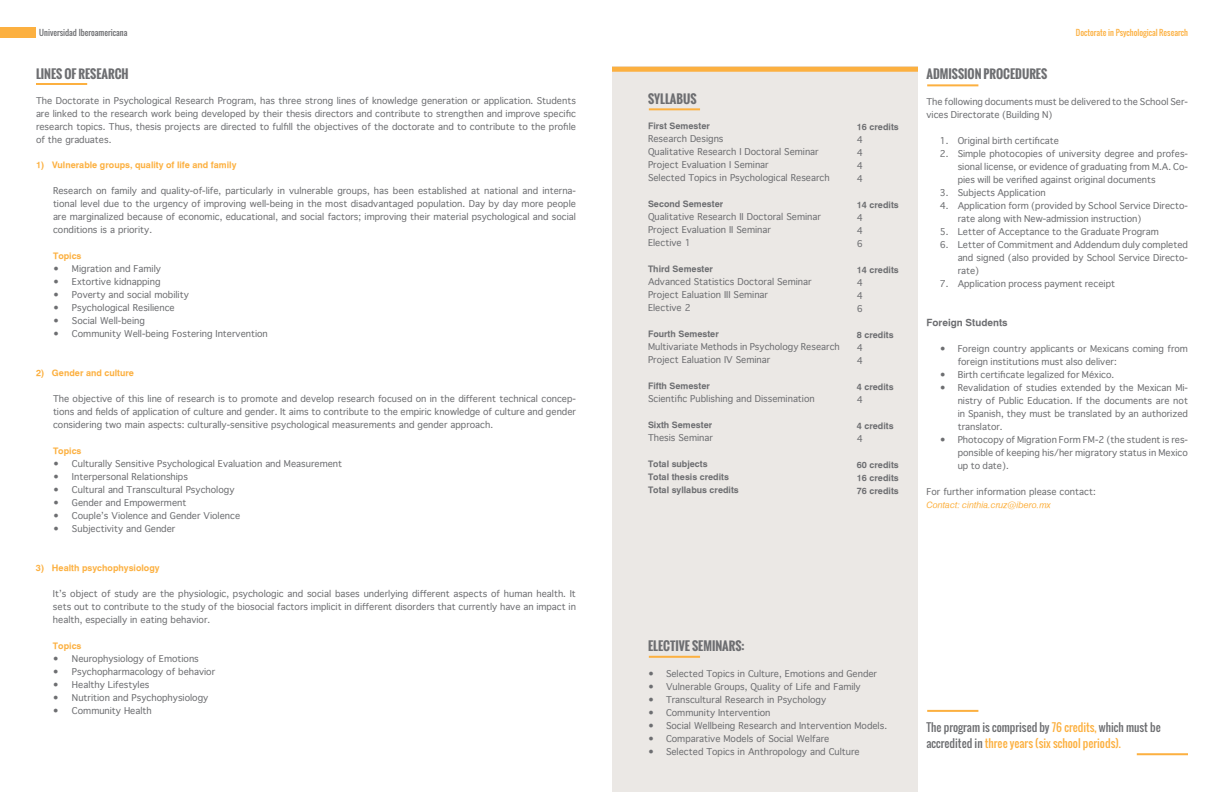
<style>
.page{position:relative;width:1224px;height:792px;background:#fff}
.page>*{position:absolute;margin:0;border:0;box-sizing:border-box;transform-origin:0 0}
.t1{font:700 12px "Oswald";color:#6d6e71}
.t2{font:11px/16px "Oswald";color:#6d6e71}
.t3{font:700 10px "Geneva";color:#6d6e71}
.t4{font:9px/13px "Geneva";color:#6d6e71;text-align:justify}
.t5{font:700 9px/13px "Geneva";color:#6d6e71;text-align:justify}
.t6{font:700 9px "Geneva";color:#fcb040}
.t7{font:italic 9px "Geneva";color:#fcb040}
.t8{font:8px "Oswald";color:#fcb040}
.t9{font:8px "Oswald";color:#6d6e71}
.s1{color:#fcb040}
</style>
<div class="page">
<div style="left:0;top:27px;width:36px;height:11px;background:#fcb040"></div>
<div style="left:612px;top:67px;width:306px;height:725px;background:#ebe8e5"></div>
<div style="left:612px;top:67px;width:306px;height:5px;background:#fcb040"></div>
<hr style="left:927px;top:710px;width:51px;height:2px;background:#fcb040">
<hr style="left:927px;top:84px;width:51px;height:2px;background:#fcb040">
<hr style="left:649px;top:108px;width:51px;height:2px;background:#fcb040">
<hr style="left:649px;top:656px;width:51px;height:2px;background:#fcb040">
<hr style="left:1137px;top:753px;width:51px;height:2px;background:#fcb040">
<hr style="left:36px;top:83px;width:51px;height:2px;background:#fcb040">
<p class="t9" style="left:39px;top:29px;width:90px">Universidad Iberoamericana</p>
<p class="t8" style="left:1076px;top:29px;width:114px">Doctorate in Psychological Research</p>
<h1 class="t1" style="left:927px;top:68px;width:122px">ADMISSION PROCEDURES</h1>
<p class="t4" style="left:927px;top:96px;width:263px">The following documents must be delivered to the School Ser&shy;vices Directorate (Building N)</p>
<p class="t4" style="left:940px;top:135px;width:121px">1. Original birth certificate</p>
<p class="t4" style="left:958px;top:148px;width:232px;text-indent:-18px">2. Simple photocopies of university degree and profes&shy;sional license, or evidence of graduating from M.A. Co&shy;pies will be verified against original documents</p>
<p class="t4" style="left:940px;top:187px;width:108px">3. Subjects Application</p>
<p class="t4" style="left:958px;top:199px;width:232px;text-indent:-18px">4. Application form (provided by School Service Directo&shy;rate along with New-admission instruction)</p>
<p class="t4" style="left:940px;top:225px;width:221px">5. Letter of Acceptance to the Graduate Program</p>
<p class="t4" style="left:958px;top:238px;width:232px;text-indent:-18px">6. Letter of Commitment and Addendum duly completed and signed (also provided by School Service Directo&shy;rate)</p>
<p class="t4" style="left:940px;top:277px;width:177px">7. Application process payment receipt</p>
<p class="t3" style="left:927px;top:318px;width:83px">Foreign Students</p>
<p class="t4" style="left:958px;top:343px;width:232px;text-indent:-18px">• Foreign country applicants or Mexicans coming from foreign institutions must also deliver:</p>
<p class="t4" style="left:940px;top:369px;width:176px">• Birth certificate legalized for México.</p>
<p class="t4" style="left:958px;top:382px;width:232px;text-indent:-18px">• Revalidation of studies extended by the Mexican Mi&shy;nistry of Public Education. If the documents are not in Spanish, they must be translated by an authorized translator.</p>
<p class="t4" style="left:958px;top:434px;width:232px;text-indent:-18px">• Photocopy of Migration Form FM-2 (the student is res&shy;ponsible of keeping his/her migratory status in Mexico up to date).</p>
<p class="t4" style="left:927px;top:485px;width:171px">For further information please contact:</p>
<p class="t7" style="left:926px;top:499px;width:126px">Contact: cinthia.cruz@ibero.mx</p>
<h1 class="t1" style="left:36px;top:68px;width:94px">LINES OF RESEARCH</h1>
<p class="t4" style="left:36px;top:95px;width:542px">The Doctorate in Psychological Research Program, has three strong lines of knowledge generation or application. Students are linked to the research work being developed by their thesis directors and contribute to strengthen and improve specific research topics. Thus, thesis projects are directed to fulfill the objectives of the doctorate and to contribute to the profile of the graduates.</p>
<p class="t6" style="left:36px;top:161px;width:202px">1) Vulnerable groups, quality of life and family</p>
<p class="t4" style="left:53px;top:185px;width:524px">Research on family and quality-of-life, particularly in vulnerable groups, has been established at national and interna&shy;tional level due to the urgency of improving well-being in the most disadvantaged population. Day by day more people are marginalized because of economic, educational, and social factors; improving their material psychological and social conditions is a priority.</p>
<p class="t6" style="left:53px;top:252px;width:30px">Topics</p>
<p class="t4" style="left:53px;top:262px;width:109px">• Migration and Family</p>
<p class="t4" style="left:53px;top:275px;width:109px">• Extortive kidnapping</p>
<p class="t4" style="left:53px;top:289px;width:137px">• Poverty and social mobility</p>
<p class="t4" style="left:53px;top:302px;width:123px">• Psychological Resilience</p>
<p class="t4" style="left:53px;top:315px;width:93px">• Social Well-being</p>
<p class="t4" style="left:53px;top:327px;width:216px">• Community Well-being Fostering Intervention</p>
<p class="t6" style="left:36px;top:369px;width:99px">2) Gender and culture</p>
<p class="t4" style="left:53px;top:392px;width:524px">The objective of this line of research is to promote and develop research focused on in the different technical concep&shy;tions and fields of application of culture and gender. It aims to contribute to the empiric knowledge of culture and gender considering two main aspects: culturally-sensitive psychological measurements and gender approach.</p>
<p class="t6" style="left:53px;top:447px;width:30px">Topics</p>
<p class="t4" style="left:53px;top:457px;width:291px">• Culturally Sensitive Psychological Evaluation and Measurement</p>
<p class="t4" style="left:53px;top:470px;width:136px">• Interpersonal Relationships</p>
<p class="t4" style="left:53px;top:484px;width:183px">• Cultural and Transcultural Psychology</p>
<p class="t4" style="left:53px;top:496px;width:135px">• Gender and Empowerment</p>
<p class="t4" style="left:53px;top:509px;width:189px">• Couple’s Violence and Gender Violence</p>
<p class="t4" style="left:53px;top:523px;width:124px">• Subjectivity and Gender</p>
<p class="t6" style="left:36px;top:564px;width:125px">3) Health psychophysiology</p>
<p class="t4" style="left:53px;top:587px;width:524px">It’s object of study are the physiologic, psychologic and social bases underlying different aspects of human health. It sets out to contribute to the study of the biosocial factors implicit in different disorders that currently have an impact in health, especially in eating behavior.</p>
<p class="t6" style="left:53px;top:642px;width:30px">Topics</p>
<p class="t4" style="left:53px;top:652px;width:147px">• Neurophysiology of Emotions</p>
<p class="t4" style="left:53px;top:666px;width:164px">• Psychopharmacology of behavior</p>
<p class="t4" style="left:53px;top:678px;width:98px">• Healthy Lifestyles</p>
<p class="t4" style="left:53px;top:691px;width:157px">• Nutrition and Psychophysiology</p>
<p class="t4" style="left:53px;top:704px;width:100px">• Community Health</p>
<h1 class="t1" style="left:648px;top:93px;width:50px">SYLLABUS</h1>
<p class="t5" style="left:648px;top:120px;width:63px">First Semester</p>
<p class="t4" style="left:648px;top:133px;width:183px;text-align:left">Research Designs<br>Qualitative Research I Doctoral Seminar Project Evaluation I Seminar<br>Selected Topics in Psychological Research</p>
<p class="t5" style="left:648px;top:198px;width:77px">Second Semester</p>
<p class="t4" style="left:648px;top:210px;width:174px;text-align:left">Qualitative Research II Doctoral Seminar<br>Project Evaluation II Seminar<br>Elective 1</p>
<p class="t5" style="left:648px;top:263px;width:67px">Third Semester</p>
<p class="t4" style="left:648px;top:275px;width:165px;text-align:left">Advanced Statistics Doctoral Seminar<br>Project Ealuation III Seminar<br>Elective 2</p>
<p class="t5" style="left:648px;top:328px;width:72px">Fourth Semester</p>
<p class="t4" style="left:648px;top:341px;width:193px">Multivariate Methods in Psychology Research<br>Project Ealuation IV Seminar</p>
<p class="t5" style="left:648px;top:380px;width:63px">Fifth Semester</p>
<p class="t4" style="left:648px;top:392px;width:168px">Scientific Publishing and Dissemination</p>
<p class="t5" style="left:648px;top:419px;width:66px">Sixth Semester</p>
<p class="t4" style="left:648px;top:432px;width:66px">Thesis Seminar</p>
<p class="t5" style="left:648px;top:458px;width:92px;text-align:left">Total subjects<br>Total thesis credits<br>Total syllabus credits</p>
<p class="t5" style="left:857px;top:121px;width:43px">16 credits</p>
<p class="t4" style="left:857px;top:133px;width:8px">4<br>4<br>4<br>4</p>
<p class="t5" style="left:857px;top:199px;width:43px">14 credits</p>
<p class="t4" style="left:857px;top:211px;width:8px">4<br>4<br>6</p>
<p class="t5" style="left:857px;top:264px;width:43px">14 credits</p>
<p class="t4" style="left:857px;top:276px;width:8px">4<br>4<br>6</p>
<p class="t5" style="left:857px;top:329px;width:38px">8 credits</p>
<p class="t4" style="left:857px;top:341px;width:8px">4<br>4</p>
<p class="t5" style="left:857px;top:381px;width:38px">4 credits</p>
<p class="t4" style="left:857px;top:393px;width:8px">4</p>
<p class="t5" style="left:857px;top:420px;width:38px">4 credits</p>
<p class="t4" style="left:857px;top:432px;width:8px">4</p>
<p class="t5" style="left:857px;top:459px;width:43px">60 credits 16 credits 76 credits</p>
<h1 class="t1" style="left:648px;top:640px;width:98px">ELECTIVE SEMINARS:</h1>
<p class="t4" style="left:648px;top:668px;width:231px">• Selected Topics in Culture, Emotions and Gender</p>
<p class="t4" style="left:648px;top:681px;width:214px">• Vulnerable Groups, Quality of Life and Family</p>
<p class="t4" style="left:648px;top:694px;width:180px">• Transcultural Research in Psychology</p>
<p class="t4" style="left:648px;top:707px;width:124px">• Community Intervention</p>
<p class="t4" style="left:648px;top:720px;width:241px">• Social Wellbeing Research and Intervention Models.</p>
<p class="t4" style="left:648px;top:733px;width:183px">• Comparative Models of Social Welfare</p>
<p class="t4" style="left:648px;top:746px;width:213px">• Selected Topics in Anthropology and Culture</p>
<p class="t2" style="left:927px;top:720px;width:236px">The program is comprised by <span class="s1">76 credits,</span> which must be accredited in <span class="s1">three years (six school periods).</span></p>
</div>
